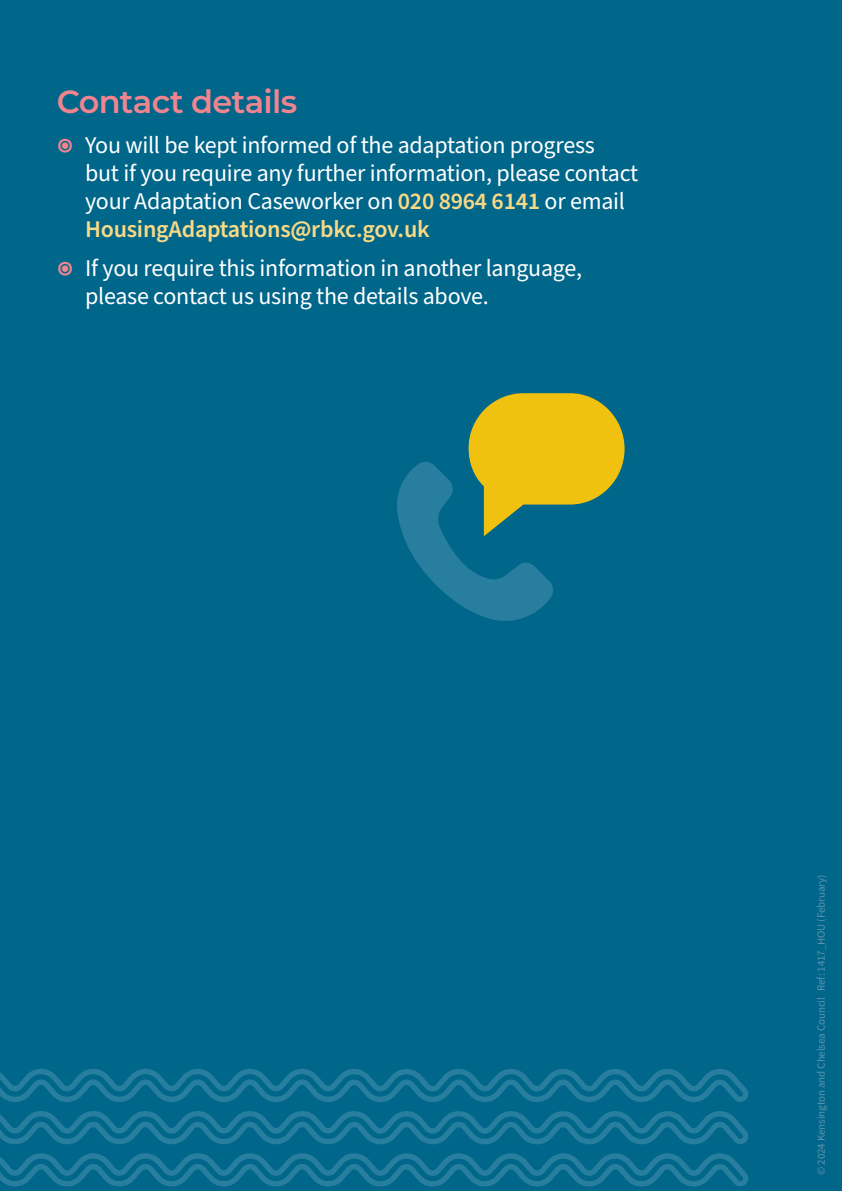
<style>
.page{position:relative;width:842px;height:1191px;background:#00668a}
.page>*{position:absolute;margin:0;border:0;box-sizing:border-box;transform-origin:0 0}
.t1{font:600 32px "Montserrat";letter-spacing:-.02em;color:#f08590}
.t2{font:24px/28px "Source Sans Pro";letter-spacing:-.01em;color:#fff}
.t3{font:11px "Source Sans Pro";letter-spacing:-.01em;color:#5e93b0}
.s1{font-weight:700;font-size:28px;color:#f08590}
.s2{font-weight:600;color:#f8d985}
</style>
<div class="page">
<svg style="left:397px;top:393px;width:228px;height:228px"></svg>
<svg style="left:0;top:1069px;width:749px;height:33px"></svg>
<svg style="left:0;top:1111px;width:749px;height:33px"></svg>
<svg style="left:0;top:1153px;width:749px;height:33px"></svg>
<h2 class="t1" style="left:57px;top:79px;width:242px">Contact details</h2>
<p class="t2" style="left:85px;top:131px;width:555px;text-indent:-28px"><span class="s1">◉</span> You will be kept informed of the adaptation progress<br>but if you require any further information, please contact your Adaptation Caseworker on <span class="s2">020 8964 6141</span> or email <span class="s2">HousingAdaptations@rbkc.gov.uk</span></p>
<p class="t2" style="left:85px;top:255px;width:499px;text-indent:-28px"><span class="s1">◉</span> If you require this information in another language, please contact us using the details above.</p>
<p class="t3" style="left:814px;top:1175px;width:302px;rotate:-90deg">© 2024 Kensington and Chelsea Council Ref: 1417_HOU (February)</p>
</div>
